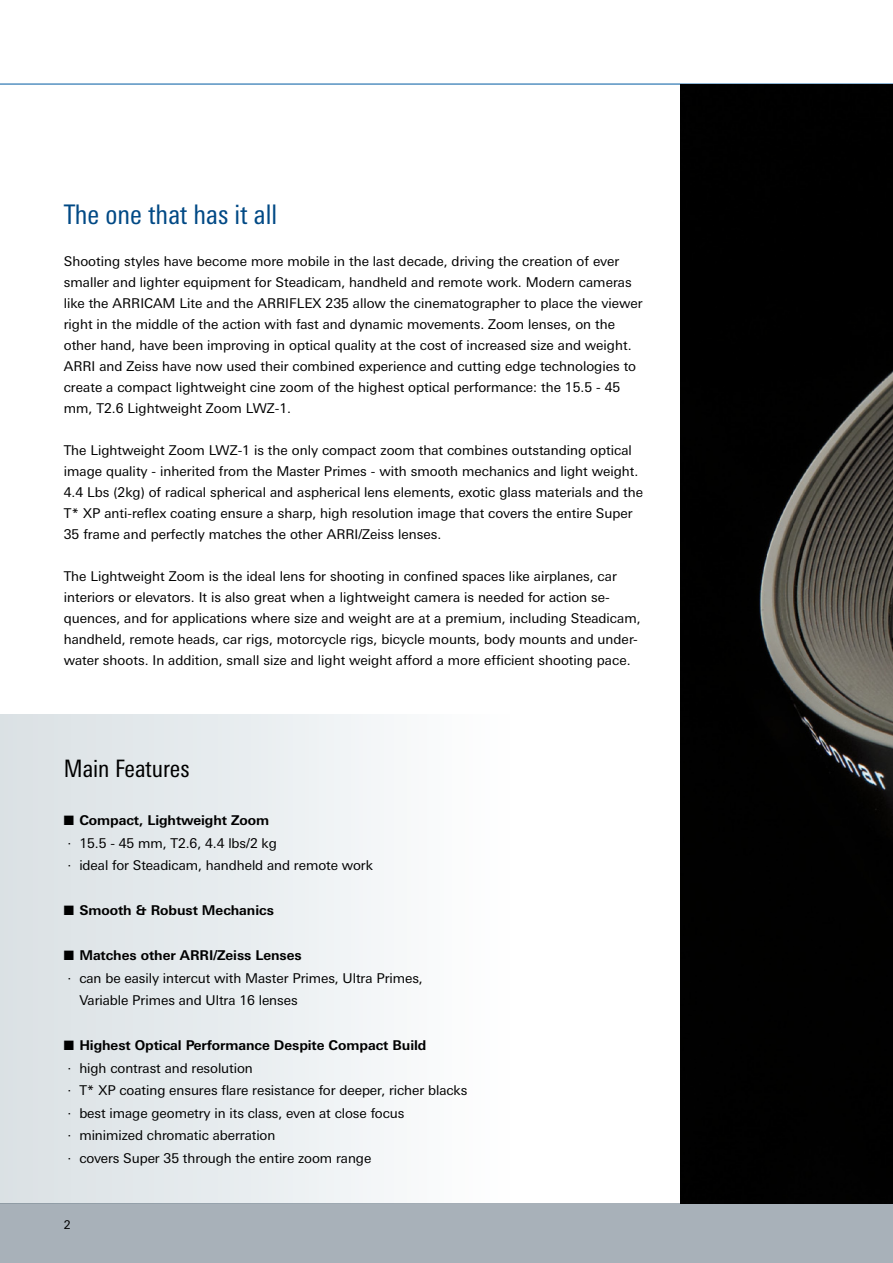
<style>
.page{position:relative;width:893px;height:1263px;background:#fff}
.page>*{position:absolute;margin:0;border:0;box-sizing:border-box;transform-origin:0 0}
.Headline{font:condensed 27px "Linotype Univers";color:#004985}
.Headline-2{font:condensed 24px "Linotype Univers";color:#000}
.Fließtext{font:13.5px/21px "Linotype Univers Basic";color:#000}
.Fließtext-2{font:700 13.5px "Linotype Univers Basic";letter-spacing:-.005em;color:#000}
.t1{font:12px "Linotype Univers Basic";color:#000}
</style>
<div class="page">
<div style="left:0;top:1203px;width:893px;height:60px;background:#a8b1b9"></div>
<hr style="left:0;top:84px;width:893px;height:1px;background:#005aa2">
<div style="left:0;top:714px;width:516px;height:489px;background:linear-gradient(to right,#d8e0e3,#fefeff)"></div>
<img style="left:680px;top:84px;width:213px;height:1119px">
<p class="Headline" style="left:64px;top:199px;width:215px">The one that has it all</p>
<p class="Fließtext" style="left:64px;top:251px;width:580px">Shooting styles have become more mobile in the last decade, driving the creation of ever smaller and lighter equipment for Steadicam, handheld and remote work. Modern cameras like the ARRICAM Lite and the ARRIFLEX 235 allow the cinematographer to place the viewer right in the middle of the action with fast and dynamic movements. Zoom lenses, on the other hand, have been improving in optical quality at the cost of increased size and weight.<br>ARRI and Zeiss have now used their combined experience and cutting edge technologies to create a compact lightweight cine zoom of the highest optical performance: the 15.5 - 45 mm, T2.6 Lightweight Zoom LWZ-1.</p>
<p class="Fließtext" style="left:64px;top:440px;width:581px">The Lightweight Zoom LWZ-1 is the only compact zoom that combines outstanding optical image quality - inherited from the Master Primes - with smooth mechanics and light weight.<br>4.4 Lbs (2kg) of radical spherical and aspherical lens elements, exotic glass materials and the T* XP anti-reflex coating ensure a sharp, high resolution image that covers the entire Super 35 frame and perfectly matches the other ARRI/Zeiss lenses.</p>
<p class="Fließtext" style="left:64px;top:566px;width:578px">The Lightweight Zoom is the ideal lens for shooting in confined spaces like airplanes, car interiors or elevators. It is also great when a lightweight camera is needed for action se&shy;quences, and for applications where size and weight are at a premium, including Steadicam, handheld, remote heads, car rigs, motorcycle rigs, bicycle mounts, body mounts and under&shy;water shoots. In addition, small size and light weight afford a more efficient shooting pace.</p>
<p class="Headline-2" style="left:64px;top:755px;width:127px">Main Features</p>
<p class="Fließtext-2" style="left:64px;top:812px;width:207px">■ Compact, Lightweight Zoom</p>
<p class="Fließtext" style="left:68px;top:833px;width:211px">· 15.5 - 45 mm, T2.6, 4.4 lbs/2 kg</p>
<p class="Fließtext" style="left:68px;top:855px;width:307px">· ideal for Steadicam, handheld and remote work</p>
<p class="Fließtext-2" style="left:64px;top:902px;width:212px">■ Smooth &amp; Robust Mechanics</p>
<p class="Fließtext-2" style="left:64px;top:947px;width:239px">■ Matches other ARRI/Zeiss Lenses</p>
<p class="Fließtext" style="left:68px;top:968px;width:357px">· can be easily intercut with Master Primes, Ultra Primes,</p>
<p class="Fließtext" style="left:79px;top:990px;width:220px">Variable Primes and Ultra 16 lenses</p>
<p class="Fließtext-2" style="left:64px;top:1037px;width:364px">■ Highest Optical Performance Despite Compact Build</p>
<p class="Fließtext" style="left:68px;top:1058px;width:187px">· high contrast and resolution</p>
<p class="Fließtext" style="left:68px;top:1080px;width:401px">· T* XP coating ensures flare resistance for deeper, richer blacks</p>
<p class="Fließtext" style="left:68px;top:1103px;width:338px">· best image geometry in its class, even at close focus</p>
<p class="Fließtext" style="left:68px;top:1125px;width:209px">· minimized chromatic aberration</p>
<p class="Fließtext" style="left:68px;top:1148px;width:305px">· covers Super 35 through the entire zoom range</p>
<p class="t1" style="left:64px;top:1218px;width:8px">2</p>
</div>
